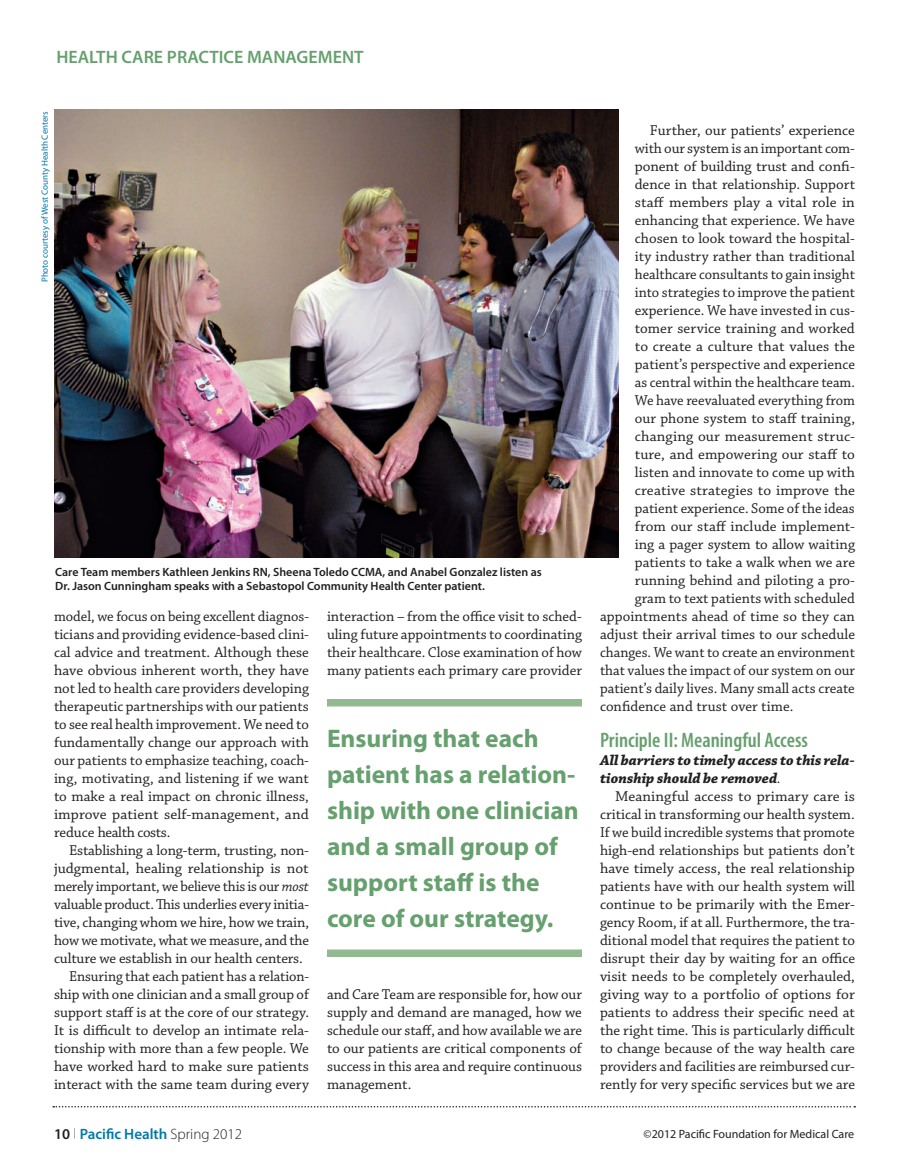
<style>
.page{position:relative;width:900px;height:1170px;background:#fff}
.page>*{position:absolute;margin:0;border:0;box-sizing:border-box;transform-origin:0 0}
.t1{font:700 25.5px/36px "Myriad Pro";color:#66a06e}
.t2{font:600 condensed 21px "Myriad Pro";color:#66a06e}
.t3{font:600 18px "Myriad Pro";color:#66a06e}
.t4{font:15px/18px "Chaparral Pro";color:#231f20;text-align:justify}
.t5{font:italic 700 15px/18px "Chaparral Pro";color:#231f20}
.t6{font:600 15px "Myriad Pro";color:#0078aa}
.t7{font:600 12px/13.5px "Myriad Pro";color:#231f20}
.t8{font:12px "Myriad Pro";color:#231f20}
.t9{font:9px "Myriad Pro";letter-spacing:-.005em;color:#0078aa}
.s1{font-style:italic}
.s2{font-weight:400}
.s3{color:#231f20}
.s4{font-weight:300;color:#231f20}
</style>
<div class="page">
<div style="left:327px;top:699px;width:255px;height:7px;background:#92ba91"></div>
<div style="left:327px;top:950px;width:255px;height:7px;background:#92ba91"></div>
<svg style="left:53px;top:1106px;width:802px;height:2px"></svg>
<img style="left:54px;top:109px;width:564px;height:449px">
<p class="t3" style="left:56px;top:47px;width:309px">HEALTH CARE PRACTICE MANAGEMENT</p>
<p class="t9" style="left:40px;top:282px;width:172px;rotate:-90deg">Photo courtesy of West County Health Centers</p>
<p class="t7" style="left:55px;top:565px;width:488px">Care Team members Kathleen Jenkins RN, Sheena Toledo CCMA, and Anabel Gonzalez listen as<br>Dr. Jason Cunningham speaks with a Sebastopol Community Health Center patient.</p>
<p class="t4" style="left:54px;top:608px;width:257px">model, we focus on being excellent diagnos&shy;ticians and providing evidence-based clini&shy;cal advice and treatment. Although these have obvious inherent worth, they have not led to health care providers developing therapeutic partnerships with our patients to see real health improvement. We need to fundamentally change our approach with our patients to emphasize teaching, coach&shy;ing, motivating, and listening if we want to make a real impact on chronic illness, improve patient self-management, and reduce health costs.</p>
<p class="t4" style="left:69px;top:842px;width:242px">Establishing a long-term, trusting, non-</p>
<p class="t4" style="left:54px;top:860px;width:256px">judgmental, healing relationship is not</p>
<p class="t4" style="left:54px;top:878px;width:257px">merely important, we believe this is our <span class="s1">most</span></p>
<p class="t4" style="left:54px;top:896px;width:256px">valuable product. This underlies every initia-</p>
<p class="t4" style="left:54px;top:914px;width:257px">tive, changing whom we hire, how we train,</p>
<p class="t4" style="left:54px;top:932px;width:256px">how we motivate, what we measure, and the</p>
<p class="t4" style="left:54px;top:950px;width:250px">culture we establish in our health centers.</p>
<p class="t4" style="left:69px;top:968px;width:241px">Ensuring that each patient has a relation-</p>
<p class="t4" style="left:54px;top:986px;width:257px">ship with one clinician and a small group of</p>
<p class="t4" style="left:54px;top:1004px;width:257px">support staff is at the core of our strategy.</p>
<p class="t4" style="left:54px;top:1022px;width:256px">It is difficult to develop an intimate rela-</p>
<p class="t4" style="left:54px;top:1040px;width:256px">tionship with more than a few people. We</p>
<p class="t4" style="left:54px;top:1058px;width:257px">have worked hard to make sure patients</p>
<p class="t4" style="left:54px;top:1076px;width:256px">interact with the same team during every</p>
<p class="t4" style="left:327px;top:608px;width:257px">interaction – from the office visit to sched&shy;uling future appointments to coordinating their healthcare. Close examination of how many patients each primary care provider</p>
<h1 class="t1" style="left:327px;top:721px;width:253px">Ensuring that each patient has a relation&shy;ship with one clinician and a small group of support staff is the core of our strategy.</h1>
<p class="t4" style="left:327px;top:986px;width:257px">and Care Team are responsible for, how our supply and demand are managed, how we schedule our staff, and how available we are to our patients are critical components of success in this area and require continuous management.</p>
<p class="t4" style="left:650px;top:122px;width:207px">Further, our patients’ experience</p>
<p class="t4" style="left:635px;top:140px;width:222px">with our system is an important com-</p>
<p class="t4" style="left:635px;top:158px;width:222px">ponent of building trust and confi-</p>
<p class="t4" style="left:635px;top:176px;width:222px">dence in that relationship. Support</p>
<p class="t4" style="left:635px;top:194px;width:222px">staff members play a vital role in</p>
<p class="t4" style="left:635px;top:212px;width:222px">enhancing that experience. We have</p>
<p class="t4" style="left:635px;top:230px;width:222px">chosen to look toward the hospital-</p>
<p class="t4" style="left:635px;top:248px;width:222px">ity industry rather than traditional</p>
<p class="t4" style="left:635px;top:266px;width:222px">healthcare consultants to gain insight</p>
<p class="t4" style="left:635px;top:284px;width:222px">into strategies to improve the patient</p>
<p class="t4" style="left:635px;top:302px;width:222px">experience. We have invested in cus-</p>
<p class="t4" style="left:635px;top:320px;width:222px">tomer service training and worked</p>
<p class="t4" style="left:635px;top:338px;width:222px">to create a culture that values the</p>
<p class="t4" style="left:635px;top:356px;width:222px">patient’s perspective and experience</p>
<p class="t4" style="left:635px;top:374px;width:222px">as central within the healthcare team.</p>
<p class="t4" style="left:635px;top:392px;width:222px">We have reevaluated everything from</p>
<p class="t4" style="left:635px;top:410px;width:222px">our phone system to staff training,</p>
<p class="t4" style="left:635px;top:428px;width:222px">changing our measurement struc-</p>
<p class="t4" style="left:635px;top:446px;width:222px">ture, and empowering our staff to</p>
<p class="t4" style="left:635px;top:464px;width:222px">listen and innovate to come up with</p>
<p class="t4" style="left:635px;top:482px;width:222px">creative strategies to improve the</p>
<p class="t4" style="left:635px;top:500px;width:222px">patient experience. Some of the ideas</p>
<p class="t4" style="left:635px;top:518px;width:222px">from our staff include implement-</p>
<p class="t4" style="left:635px;top:536px;width:222px">ing a pager system to allow waiting</p>
<p class="t4" style="left:635px;top:554px;width:222px">patients to take a walk when we are</p>
<p class="t4" style="left:635px;top:572px;width:222px">running behind and piloting a pro-</p>
<p class="t4" style="left:635px;top:590px;width:222px">gram to text patients with scheduled</p>
<p class="t4" style="left:600px;top:608px;width:256px">appointments ahead of time so they can</p>
<p class="t4" style="left:600px;top:626px;width:257px">adjust their arrival times to our schedule</p>
<p class="t4" style="left:600px;top:644px;width:256px">changes. We want to create an environment</p>
<p class="t4" style="left:600px;top:662px;width:256px">that values the impact of our system on our</p>
<p class="t4" style="left:600px;top:680px;width:256px">patient’s daily lives. Many small acts create</p>
<p class="t4" style="left:600px;top:698px;width:195px">confidence and trust over time.</p>
<h2 class="t2" style="left:600px;top:729px;width:210px">Principle II: Meaningful Access</h2>
<p class="t5" style="left:600px;top:752px;width:256px">All barriers to timely access to this rela&shy;tionship should be removed<span class="s2">.</span></p>
<p class="t4" style="left:600px;top:788px;width:257px;text-indent:15px">Meaningful access to primary care is critical in transforming our health system.<br>If we build incredible systems that promote high-end relationships but patients don’t have timely access, the real relationship patients have with our health system will continue to be primarily with the Emer&shy;gency Room, if at all. Furthermore, the tra&shy;ditional model that requires the patient to disrupt their day by waiting for an office visit needs to be completely overhauled, giving way to a portfolio of options for patients to address their specific need at the right time. This is particularly difficult to change because of the way health care providers and facilities are reimbursed cur&shy;rently for very specific services but we are</p>
<p class="t6" style="left:54px;top:1125px;width:190px"><span class="s3">10</span> <sup>|</sup> Pacific Health <span class="s4">Spring 2012</span></p>
<p class="t8" style="left:644px;top:1127px;width:212px">©2012 Pacific Foundation for Medical Care</p>
</div>
